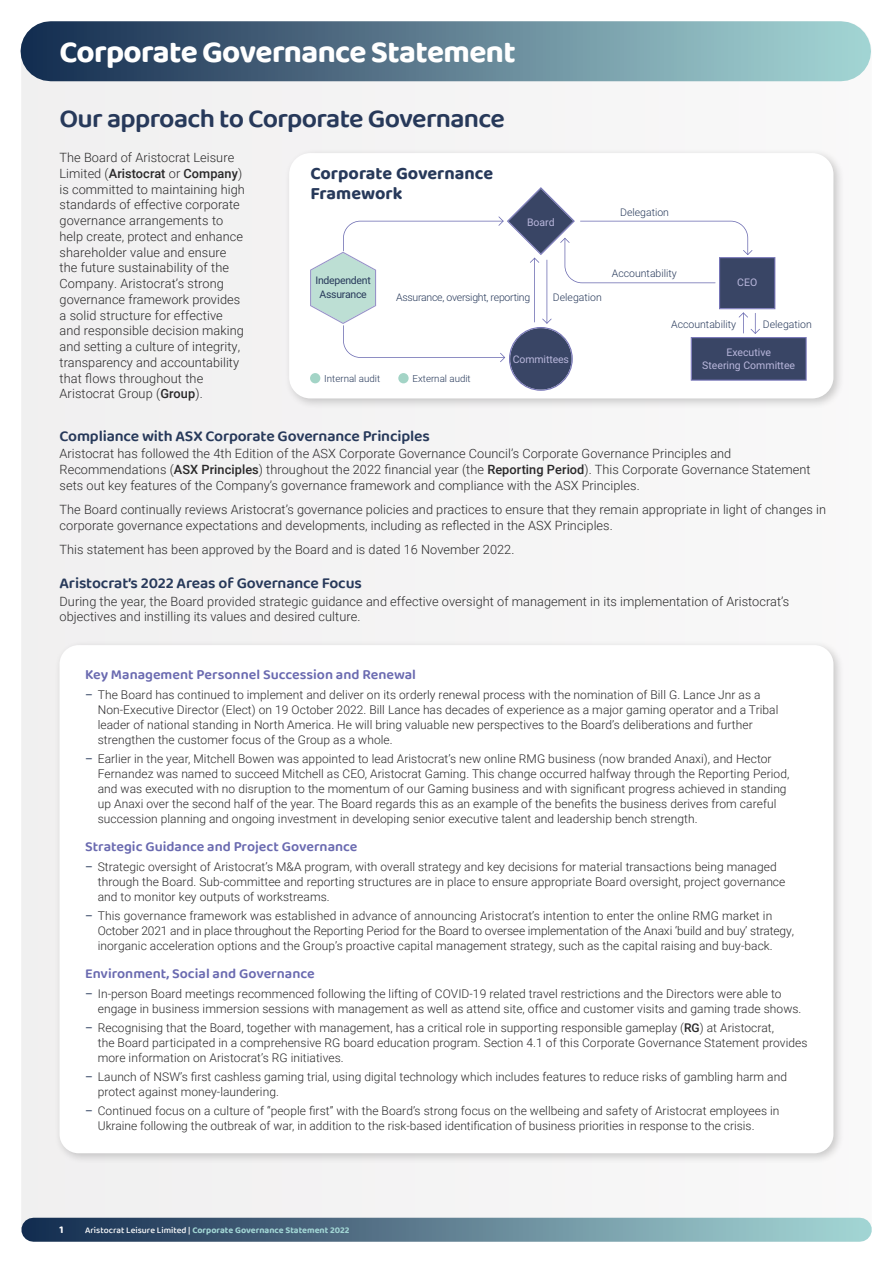
<style>
.page{position:relative;width:893px;height:1263px;background:#fff}
.page>*{position:absolute;margin:0;border:0;box-sizing:border-box;transform-origin:0 0}
.t1{font:700 31.5px "Baloo Thambi 2";letter-spacing:-.02em;color:#fff}
.t2{font:600 27px "Baloo Thambi 2";letter-spacing:-.025em;color:#27395a}
.t3{font:700 18px/19.5px "Baloo Thambi 2";color:#27395a}
.t4{font:600 15.75px "Baloo Thambi 2";letter-spacing:-.01em;color:#27395a}
.t5{font:600 14.25px "Baloo Thambi 2";color:#6a6ab0}
.t6{font:300 12.75px/15.8px "Roboto";letter-spacing:.005em;color:#292829}
.t7{font:300 12px/15px "Roboto";letter-spacing:.005em;color:#292829}
.t8{font:300 10.5px "Roboto";color:#27395a}
.t9{font:10.5px/13.5px "Roboto";color:#b8b6db;text-align:center}
.t10{font:300 10.5px "Roboto";letter-spacing:-.025em;color:#27395a}
.t11{font:10.5px/13.5px "Roboto";letter-spacing:-.025em;color:#27395a;text-align:center}
.t12{font:700 10.5px "Baloo Thambi 2";color:#fff}
.t13{font:300 9.75px "Roboto";color:#27395a}
.t14{font:700 9px "Baloo Thambi 2";color:#a1d5d4}
.s1{font-weight:500}
.s2{font-weight:400;color:#27395a}
.s3{font-weight:500;color:#fff}
</style>
<div class="page">
<div style="left:21px;top:21px;width:851px;height:1221px;background:#f3f3f3"></div>
<div style="left:51px;top:21px;width:790px;height:60px;background:linear-gradient(to right,#1b3053,#a3d2d3)"></div>
<div style="left:33px;top:1218px;width:827px;height:24px;background:linear-gradient(to right,#182c50,#a7d7d6)"></div>
<div style="left:54px;top:639px;width:791px;height:525px;background:#000;opacity:.2"></div>
<div style="left:60px;top:645px;width:773px;height:508px;background:#fff;border-radius:19px"></div>
<div style="left:284px;top:148px;width:560px;height:262px;background:#000;opacity:.2"></div>
<div style="left:289px;top:153px;width:544px;height:245px;background:#fff;border-radius:21px"></div>
<svg style="left:310px;top:187px;width:497px;height:204px"></svg>
<h1 class="t1" style="left:60px;top:29px;width:458px">Corporate Governance Statement</h1>
<h2 class="t2" style="left:60px;top:99px;width:447px">Our approach to Corporate Governance</h2>
<p class="t6" style="left:60px;top:149px;width:187px">The Board of Aristocrat Leisure<br>Limited (<span class="s1">Aristocrat</span> or <span class="s1">Company</span>) is committed to maintaining high standards of effective corporate governance arrangements to help create, protect and enhance shareholder value and ensure the future sustainability of the<br>Company. Aristocrat’s strong governance framework provides a solid structure for effective and responsible decision making and setting a culture of integrity, transparency and accountability that flows throughout the<br>Aristocrat Group (<span class="s1">Group</span>).</p>
<h3 class="t4" style="left:60px;top:424px;width:372px">Compliance with ASX Corporate Governance Principles</h3>
<p class="t6" style="left:60px;top:445px;width:752px">Aristocrat has followed the 4th Edition of the ASX Corporate Governance Council’s Corporate Governance Principles and<br>Recommendations (<span class="s1">ASX Principles</span>) throughout the 2022 financial year (the <span class="s1">Reporting Period</span>). This Corporate Governance Statement sets out key features of the Company’s governance framework and compliance with the ASX Principles.</p>
<p class="t6" style="left:60px;top:501px;width:768px">The Board continually reviews Aristocrat’s governance policies and practices to ensure that they remain appropriate in light of changes in corporate governance expectations and developments, including as reflected in the ASX Principles.</p>
<p class="t6" style="left:60px;top:541px;width:456px">This statement has been approved by the Board and is dated 16 November 2022.</p>
<h3 class="t4" style="left:60px;top:571px;width:304px">Aristocrat’s 2022 Areas of Governance Focus</h3>
<p class="t6" style="left:60px;top:593px;width:731px">During the year, the Board provided strategic guidance and effective oversight of management in its implementation of Aristocrat’s objectives and instilling its values and desired culture.</p>
<h3 class="t3" style="left:310px;top:165px;width:184px">Corporate Governance<br>Framework</h3>
<p class="t8" style="left:620px;top:208px;width:50px">Delegation</p>
<p class="t9" style="left:527px;top:217px;width:29px">Board</p>
<p class="t8" style="left:612px;top:270px;width:67px">Accountability</p>
<p class="t11" style="left:315px;top:275px;width:57px">Independent<br>Assurance</p>
<p class="t9" style="left:737px;top:277px;width:22px">CEO</p>
<p class="t10" style="left:396px;top:293px;width:135px">Assurance, oversight, reporting</p>
<p class="t8" style="left:553px;top:293px;width:50px">Delegation</p>
<p class="t8" style="left:671px;top:320px;width:67px">Accountability</p>
<p class="t8" style="left:763px;top:320px;width:50px">Delegation</p>
<p class="t9" style="left:702px;top:346px;width:94px">Executive<br>Steering Committee</p>
<p class="t9" style="left:513px;top:353px;width:58px">Committees</p>
<p class="t13" style="left:324px;top:375px;width:57px">Internal audit</p>
<p class="t13" style="left:413px;top:375px;width:60px">External audit</p>
<p class="t5" style="left:85px;top:664px;width:332px">Key Management Personnel Succession and Renewal</p>
<p class="t7" style="left:98px;top:686px;width:682px;text-indent:-13px"><span class="s2">–</span> The Board has continued to implement and deliver on its orderly renewal process with the nomination of Bill G. Lance Jnr as a Non-Executive Director (Elect) on 19 October 2022. Bill Lance has decades of experience as a major gaming operator and a Tribal leader of national standing in North America. He will bring valuable new perspectives to the Board’s deliberations and further strengthen the customer focus of the Group as a whole.</p>
<p class="t7" style="left:98px;top:751px;width:693px;text-indent:-13px"><span class="s2">–</span> Earlier in the year, Mitchell Bowen was appointed to lead Aristocrat’s new online RMG business (now branded Anaxi), and Hector Fernandez was named to succeed Mitchell as CEO, Aristocrat Gaming. This change occurred halfway through the Reporting Period, and was executed with no disruption to the momentum of our Gaming business and with significant progress achieved in standing up Anaxi over the second half of the year. The Board regards this as an example of the benefits the business derives from careful succession planning and ongoing investment in developing senior executive talent and leadership bench strength.</p>
<p class="t5" style="left:85px;top:836px;width:274px">Strategic Guidance and Project Governance</p>
<p class="t7" style="left:98px;top:858px;width:689px;text-indent:-13px"><span class="s2">–</span> Strategic oversight of Aristocrat’s M&amp;A program, with overall strategy and key decisions for material transactions being managed through the Board. Sub-committee and reporting structures are in place to ensure appropriate Board oversight, project governance and to monitor key outputs of workstreams.</p>
<p class="t7" style="left:98px;top:908px;width:698px;text-indent:-13px"><span class="s2">–</span> This governance framework was established in advance of announcing Aristocrat’s intention to enter the online RMG market in<br>October 2021 and in place throughout the Reporting Period for the Board to oversee implementation of the Anaxi ‘build and buy’ strategy, inorganic acceleration options and the Group’s proactive capital management strategy, such as the capital raising and buy-back.</p>
<p class="t5" style="left:85px;top:963px;width:231px">Environment, Social and Governance</p>
<p class="t7" style="left:98px;top:985px;width:705px;text-indent:-13px"><span class="s2">–</span> In-person Board meetings recommenced following the lifting of COVID-19 related travel restrictions and the Directors were able to engage in business immersion sessions with management as well as attend site, office and customer visits and gaming trade shows.</p>
<p class="t7" style="left:98px;top:1020px;width:711px;text-indent:-13px"><span class="s2">–</span> Recognising that the Board, together with management, has a critical role in supporting responsible gameplay (<span class="s1">RG</span>) at Aristocrat,<br>the Board participated in a comprehensive RG board education program. Section 4.1 of this Corporate Governance Statement provides more information on Aristocrat’s RG initiatives.</p>
<p class="t7" style="left:98px;top:1069px;width:691px;text-indent:-13px"><span class="s2">–</span> Launch of NSW’s first cashless gaming trial, using digital technology which includes features to reduce risks of gambling harm and protect against money-laundering.</p>
<p class="t7" style="left:98px;top:1103px;width:683px;text-indent:-13px"><span class="s2">–</span> Continued focus on a culture of “people first” with the Board’s strong focus on the wellbeing and safety of Aristocrat employees in<br>Ukraine following the outbreak of war, in addition to the risk-based identification of business priorities in response to the crisis.</p>
<p class="t12" style="left:60px;top:1222px;width:6px">1</p>
<p class="t14" style="left:85px;top:1223px;width:266px"><span class="s3">Aristocrat Leisure Limited |</span> Corporate Governance Statement 2022</p>
</div>
